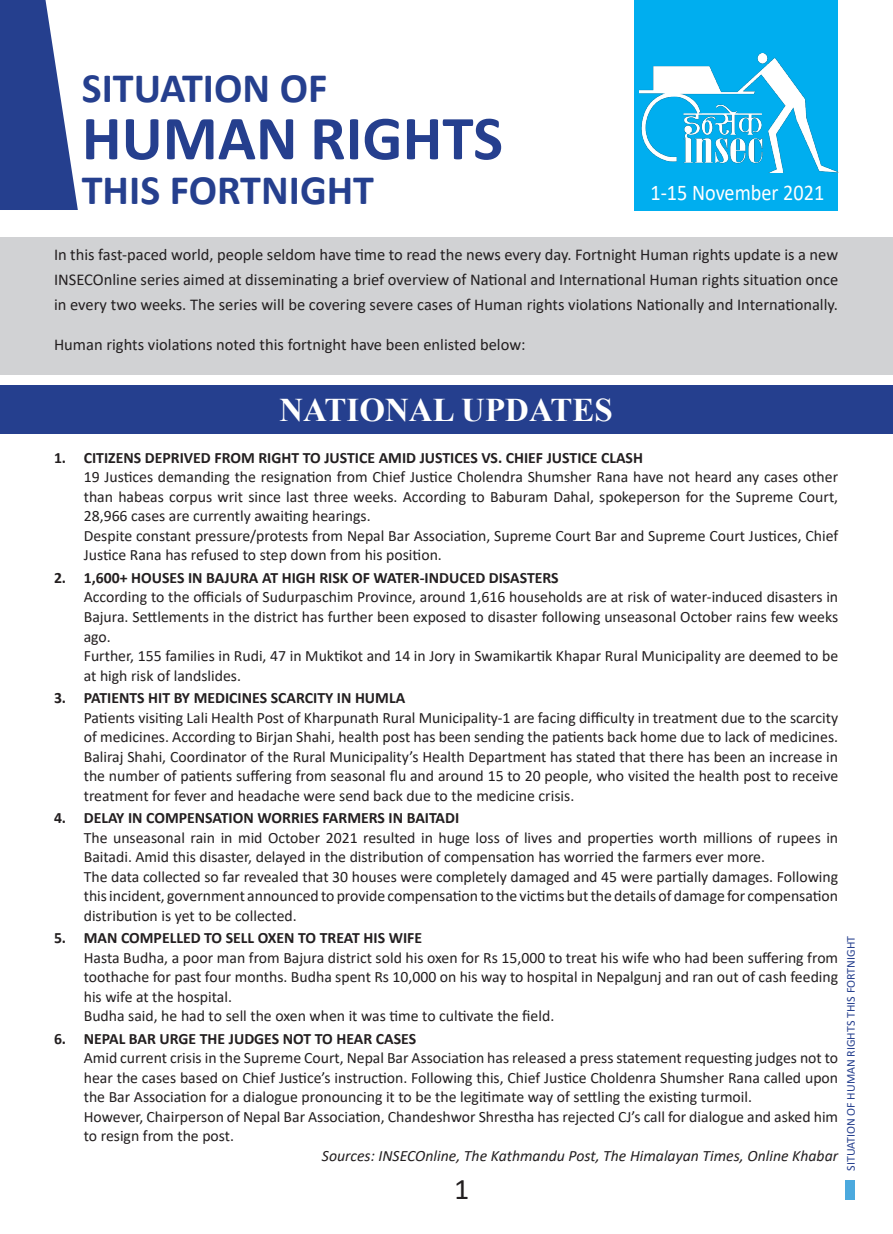
<style>
.page{position:relative;width:893px;height:1234px;background:#fff}
.page>*{position:absolute;margin:0;border:0;box-sizing:border-box;transform-origin:0 0}
.t1{font:700 63px "Calibri";color:#253f8e}
.t2{font:700 42px "Calibri";color:#253f8e}
.t3{font:700 33px "Times New Roman";color:#fff}
.t4{font:30px "Calibri";color:#231f20}
.t5{font:22.5px "Calibri";color:#fff;scale:.9 1}
.t6{font:16.5px/24.8px "Calibri";color:#231f20;text-align:justify}
.t7{font:15.75px/19.5px "Calibri";color:#231f20;text-align:justify}
.t8{font:700 15.75px "Calibri";color:#231f20}
.t9{font:italic 15.75px "Calibri";color:#231f20}
.t10{font:12px "Calibri";color:#253f8e}
</style>
<div class="page">
<div style="left:846px;top:1180px;width:9px;height:19px;background:#4ba9de"></div>
<div style="left:635px;top:0;width:203px;height:210px;background:#00aeef"></div>
<img style="left:640px;top:54px;width:198px;height:118px">
<svg style="left:0;top:0;width:78px;height:210px"></svg>
<div style="left:0;top:237px;width:893px;height:138px;background:#d1d2d4"></div>
<div style="left:0;top:385px;width:893px;height:49px;background:#253f8e"></div>
<p class="t2" style="left:82px;top:58px;width:247px">SITUATION OF</p>
<p class="t1" style="left:82px;top:94px;width:423px">HUMAN RIGHTS</p>
<p class="t2" style="left:82px;top:160px;width:294px">THIS FORTNIGHT</p>
<p class="t5" style="left:650px;top:177px;width:195px">1-15 November 2021</p>
<p class="t6" style="left:54px;top:242px;width:786px">In this fast-paced world, people seldom have time to read the news every day. Fortnight Human rights update is a new INSECOnline series aimed at disseminating a brief overview of National and International Human rights situation once in every two weeks. The series will be covering severe cases of Human rights violations Nationally and Internationally.</p>
<p class="t6" style="left:54px;top:332px;width:473px">Human rights violations noted this fortnight have been enlisted below:</p>
<p class="t3" style="left:279px;top:386px;width:335px">NATIONAL UPDATES</p>
<p class="t8" style="left:54px;top:446px;width:590px">1. CITIZENS DEPRIVED FROM RIGHT TO JUSTICE AMID JUSTICES VS. CHIEF JUSTICE CLASH</p>
<p class="t7" style="left:84px;top:467px;width:756px">19 Justices demanding the resignation from Chief Justice Cholendra Shumsher Rana have not heard any cases other than habeas corpus writ since last three weeks. According to Baburam Dahal, spokeperson for the Supreme Court, 28,966 cases are currently awaiting hearings.</p>
<p class="t7" style="left:84px;top:525px;width:756px">Despite constant pressure/protests from Nepal Bar Association, Supreme Court Bar and Supreme Court Justices, Chief<br>Justice Rana has refused to step down from his position.</p>
<p class="t8" style="left:54px;top:566px;width:506px">2. 1,600+ HOUSES IN BAJURA AT HIGH RISK OF WATER-INDUCED DISASTERS</p>
<p class="t7" style="left:84px;top:587px;width:756px">According to the officials of Sudurpaschim Province, around 1,616 households are at risk of water-induced disasters in Bajura. Settlements in the district has further been exposed to disaster following unseasonal October rains few weeks ago.</p>
<p class="t7" style="left:84px;top:645px;width:756px">Further, 155 families in Rudi, 47 in Muktikot and 14 in Jory in Swamikartik Khapar Rural Municipality are deemed to be at high risk of landslides.</p>
<p class="t8" style="left:54px;top:686px;width:353px">3. PATIENTS HIT BY MEDICINES SCARCITY IN HUMLA</p>
<p class="t7" style="left:84px;top:707px;width:756px">Patients visiting Lali Health Post of Kharpunath Rural Municipality-1 are facing difficulty in treatment due to the scarcity of medicines. According to Birjan Shahi, health post has been sending the patients back home due to lack of medicines.</p>
<p class="t7" style="left:84px;top:746px;width:756px">Baliraj Shahi, Coordinator of the Rural Municipality’s Health Department has stated that there has been an increase in the number of patients suffering from seasonal flu and around 15 to 20 people, who visited the health post to receive treatment for fever and headache were send back due to the medicine crisis.</p>
<p class="t8" style="left:54px;top:806px;width:407px">4. DELAY IN COMPENSATION WORRIES FARMERS IN BAITADI</p>
<p class="t7" style="left:84px;top:827px;width:756px">The unseasonal rain in mid October 2021 resulted in huge loss of lives and properties worth millions of rupees in<br>Baitadi. Amid this disaster, delayed in the distribution of compensation has worried the farmers ever more.</p>
<p class="t7" style="left:84px;top:866px;width:756px">The data collected so far revealed that 30 houses were completely damaged and 45 were partially damages. Following this incident, government announced to provide compensation to the victims but the details of damage for compensation distribution is yet to be collected.</p>
<p class="t8" style="left:54px;top:926px;width:370px">5. MAN COMPELLED TO SELL OXEN TO TREAT HIS WIFE</p>
<p class="t7" style="left:84px;top:947px;width:756px">Hasta Budha, a poor man from Bajura district sold his oxen for Rs 15,000 to treat his wife who had been suffering from toothache for past four months. Budha spent Rs 10,000 on his way to hospital in Nepalgunj and ran out of cash feeding his wife at the hospital.</p>
<p class="t7" style="left:84px;top:1005px;width:472px">Budha said, he had to sell the oxen when it was time to cultivate the field.</p>
<p class="t8" style="left:54px;top:1027px;width:364px">6. NEPAL BAR URGE THE JUDGES NOT TO HEAR CASES</p>
<p class="t7" style="left:84px;top:1047px;width:756px">Amid current crisis in the Supreme Court, Nepal Bar Association has released a press statement requesting judges not to hear the cases based on Chief Justice’s instruction. Following this, Chief Justice Choldenra Shumsher Rana called upon the Bar Association for a dialogue pronouncing it to be the legitimate way of settling the existing turmoil.</p>
<p class="t7" style="left:84px;top:1106px;width:756px">However, Chairperson of Nepal Bar Association, Chandeshwor Shrestha has rejected CJ’s call for dialogue and asked him to resign from the post.</p>
<p class="t9" style="left:322px;top:1144px;width:518px">Sources: INSECOnline, The Kathmandu Post, The Himalayan Times, Online Khabar</p>
<h3 class="t4" style="left:454px;top:1167px;width:17px">1</h3>
<p class="t10" style="left:843px;top:1170px;width:236px;rotate:-90deg">SITUATION OF HUMAN RIGHTS THIS FORTNIGHT</p>
</div>
